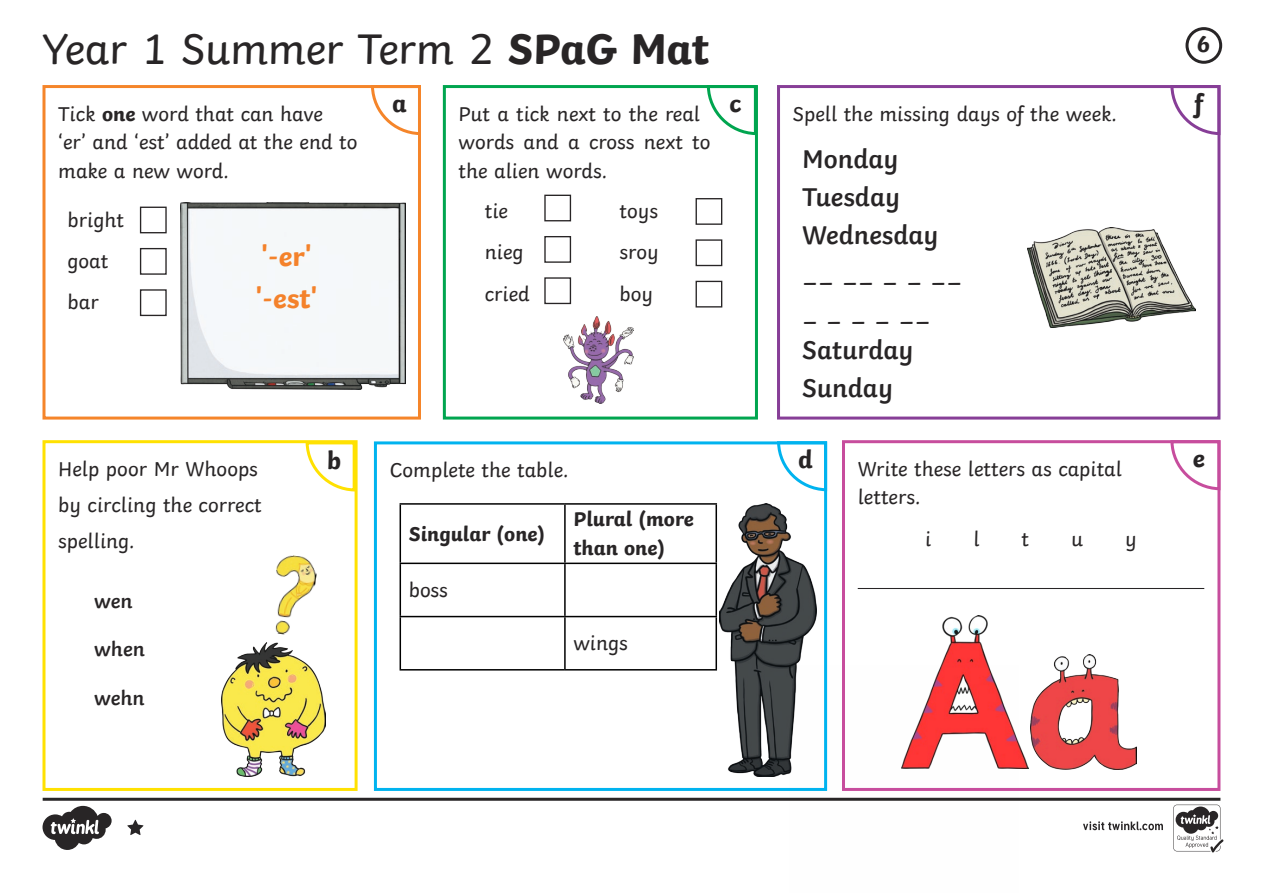
<style>
.page{position:relative;width:1263px;height:893px;background:#fff}
.page>*{position:absolute;margin:0;border:0;box-sizing:border-box;transform-origin:0 0}
.Heading{font:45px "Twinkl";letter-spacing:-.01em;color:#282526}
.Underline{font:700 28.5px "Twinkl";color:#f4822b}
.Body_Copy{font:600 27px "Twinkl";color:#282526}
.Corner_Letters{font:700 25.5px "Twinkl";color:#282526}
.Mat_Number{font:700 24px "Twinkl";color:#282526}
.KS1_Body_Copy{font:21px/28.5px "Twinkl";color:#282526}
.Body_Copy-2{font:21px/36px "Twinkl";color:#282526}
.Body_Copy-3{font:700 21px/28.5px "Twinkl";color:#282526}
.Body_Copy-4{font:600 21px "Twinkl";color:#282526}
.s1{font-weight:700}
</style>
<div class="page">
<svg style="left:43px;top:798px;width:1180px;height:54px"></svg>
<div style="left:443px;top:85px;width:315px;height:335px;border:3px solid #00a54f"></div>
<div style="left:42px;top:440px;width:316px;height:351px;border:3px solid #ffe101"></div>
<div style="left:42px;top:85px;width:379px;height:335px;border:3px solid #f5852a"></div>
<div style="left:374px;top:441px;width:453px;height:350px;border:3px solid #00b3ef"></div>
<div style="left:777px;top:85px;width:443px;height:335px;border:3px solid #873e97"></div>
<hr style="left:858px;top:588px;width:346px;height:1px;background:#282526">
<div style="left:842px;top:440px;width:378px;height:351px;border:3px solid #c74d9d"></div>
<div style="left:1185px;top:27px;width:37px;height:37px;border:3px solid #282526;border-radius:50%"></div>
<svg style="left:369px;top:85px;width:52px;height:52px"></svg>
<svg style="left:705px;top:85px;width:53px;height:52px"></svg>
<svg style="left:1169px;top:85px;width:52px;height:52px"></svg>
<svg style="left:775px;top:441px;width:53px;height:52px"></svg>
<svg style="left:1169px;top:440px;width:52px;height:52px"></svg>
<svg style="left:304px;top:440px;width:53px;height:53px"></svg>
<img style="left:564px;top:316px;width:69px;height:88px">
<img style="left:275px;top:555px;width:42px;height:80px">
<img style="left:221px;top:642px;width:104px;height:134px">
<div style="left:140px;top:207px;width:27px;height:26px;background:#fff;border:1px solid #282526"></div>
<div style="left:140px;top:248px;width:27px;height:27px;background:#fff;border:1px solid #282526"></div>
<div style="left:140px;top:289px;width:27px;height:27px;background:#fff;border:1px solid #282526"></div>
<img style="left:180px;top:203px;width:225px;height:187px">
<div style="left:544px;top:195px;width:27px;height:26px;background:#fff;border:1px solid #282526"></div>
<div style="left:544px;top:236px;width:27px;height:27px;background:#fff;border:1px solid #282526"></div>
<div style="left:544px;top:277px;width:27px;height:27px;background:#fff;border:1px solid #282526"></div>
<div style="left:695px;top:198px;width:27px;height:27px;background:#fff;border:1px solid #282526"></div>
<div style="left:695px;top:239px;width:27px;height:27px;background:#fff;border:1px solid #282526"></div>
<div style="left:695px;top:281px;width:27px;height:27px;background:#fff;border:1px solid #282526"></div>
<hr style="left:400px;top:503px;width:165px;height:2px;background:#000">
<hr style="left:400px;top:505px;width:1px;height:58px;background:#000">
<hr style="left:565px;top:503px;width:152px;height:2px;background:#000">
<hr style="left:564px;top:505px;width:2px;height:58px;background:#000">
<hr style="left:715px;top:505px;width:2px;height:58px;background:#000">
<hr style="left:400px;top:563px;width:165px;height:1px;background:#000">
<hr style="left:400px;top:564px;width:1px;height:52px;background:#000">
<hr style="left:565px;top:563px;width:152px;height:1px;background:#000">
<hr style="left:564px;top:564px;width:2px;height:52px;background:#000">
<hr style="left:715px;top:564px;width:2px;height:52px;background:#000">
<hr style="left:400px;top:616px;width:165px;height:1px;background:#000">
<hr style="left:400px;top:617px;width:1px;height:52px;background:#000">
<hr style="left:565px;top:616px;width:152px;height:1px;background:#000">
<hr style="left:564px;top:617px;width:2px;height:52px;background:#000">
<hr style="left:715px;top:617px;width:2px;height:52px;background:#000">
<hr style="left:400px;top:669px;width:165px;height:2px;background:#000">
<hr style="left:565px;top:669px;width:152px;height:2px;background:#000">
<img style="left:720px;top:503px;width:97px;height:273px">
<img style="left:1027px;top:228px;width:168px;height:99px">
<img style="left:901px;top:616px;width:128px;height:152px">
<img style="left:1031px;top:655px;width:105px;height:114px">
<p class="Heading" style="left:42px;top:14px;width:668px">Year 1 Summer Term 2 <span class="s1">SPaG Mat</span></p>
<p class="Mat_Number" style="left:1196px;top:24px;width:16px">6</p>
<p class="Corner_Letters" style="left:392px;top:83px;width:16px">a</p>
<p class="Corner_Letters" style="left:729px;top:83px;width:13px">c</p>
<p class="Corner_Letters" style="left:1194px;top:83px;width:11px">f</p>
<p class="KS1_Body_Copy" style="left:793px;top:98px;width:326px">Spell the missing days of the week.</p>
<p class="KS1_Body_Copy" style="left:58px;top:98px;width:301px">Tick <span class="s1">one</span> word that can have<br>‘er’ and ‘est’ added at the end to make a new word.</p>
<p class="KS1_Body_Copy" style="left:459px;top:98px;width:253px">Put a tick next to the real words and a cross next to the alien words.</p>
<p class="Body_Copy" style="left:802px;top:137px;width:98px">Monday</p>
<p class="Body_Copy" style="left:802px;top:175px;width:100px">Tuesday</p>
<p class="Body_Copy" style="left:802px;top:213px;width:138px">Wednesday</p>
<p class="Body_Copy" style="left:802px;top:252px;width:162px">__ __ _ _ __</p>
<p class="Body_Copy" style="left:802px;top:290px;width:130px">_ _ _ _ __</p>
<p class="Body_Copy" style="left:802px;top:328px;width:113px">Saturday</p>
<p class="Body_Copy" style="left:802px;top:367px;width:92px">Sunday</p>
<p class="Body_Copy-2" style="left:485px;top:191px;width:25px">tie</p>
<p class="Body_Copy-2" style="left:485px;top:233px;width:40px">nieg</p>
<p class="Body_Copy-2" style="left:485px;top:274px;width:46px">cried</p>
<p class="Body_Copy-2" style="left:620px;top:191px;width:40px">toys</p>
<p class="Body_Copy-2" style="left:620px;top:232px;width:41px">sroy</p>
<p class="Body_Copy-2" style="left:620px;top:274px;width:35px">boy</p>
<p class="Body_Copy-2" style="left:68px;top:200px;width:58px">bright</p>
<p class="Body_Copy-2" style="left:68px;top:241px;width:42px">goat</p>
<p class="Body_Copy-2" style="left:68px;top:282px;width:33px">bar</p>
<p class="Underline" style="left:261px;top:233px;width:52px">'-er'</p>
<p class="Underline" style="left:255px;top:274px;width:64px">'-est'</p>
<p class="Body_Copy-2" style="left:58px;top:449px;width:205px">Help poor Mr Whoops by circling the correct spelling.</p>
<p class="Body_Copy-4" style="left:94px;top:584px;width:40px">wen</p>
<p class="Body_Copy-4" style="left:94px;top:633px;width:52px">when</p>
<p class="Body_Copy-4" style="left:94px;top:681px;width:52px">wehn</p>
<p class="Corner_Letters" style="left:327px;top:439px;width:16px">b</p>
<p class="Corner_Letters" style="left:798px;top:439px;width:16px">d</p>
<p class="Corner_Letters" style="left:1193px;top:438px;width:14px">e</p>
<p class="Body_Copy-2" style="left:858px;top:453px;width:266px;line-height:28.5px">Write these letters as capital letters.</p>
<p class="Body_Copy-2" style="left:925px;top:519px;width:8px">i</p>
<p class="Body_Copy-2" style="left:973px;top:519px;width:8px">l</p>
<p class="Body_Copy-2" style="left:1021px;top:519px;width:9px">t</p>
<p class="Body_Copy-2" style="left:1071px;top:519px;width:14px">u</p>
<p class="Body_Copy-2" style="left:1125px;top:519px;width:13px">y</p>
<p class="KS1_Body_Copy" style="left:390px;top:454px;width:180px">Complete the table.</p>
<p class="Body_Copy-3" style="left:573px;top:503px;width:122px">Plural (more than one)</p>
<p class="Body_Copy-3" style="left:409px;top:517px;width:138px">Singular (one)</p>
<p class="Body_Copy-2" style="left:409px;top:570px;width:41px">boss</p>
<p class="Body_Copy-2" style="left:573px;top:623px;width:56px">wings</p>
</div>
